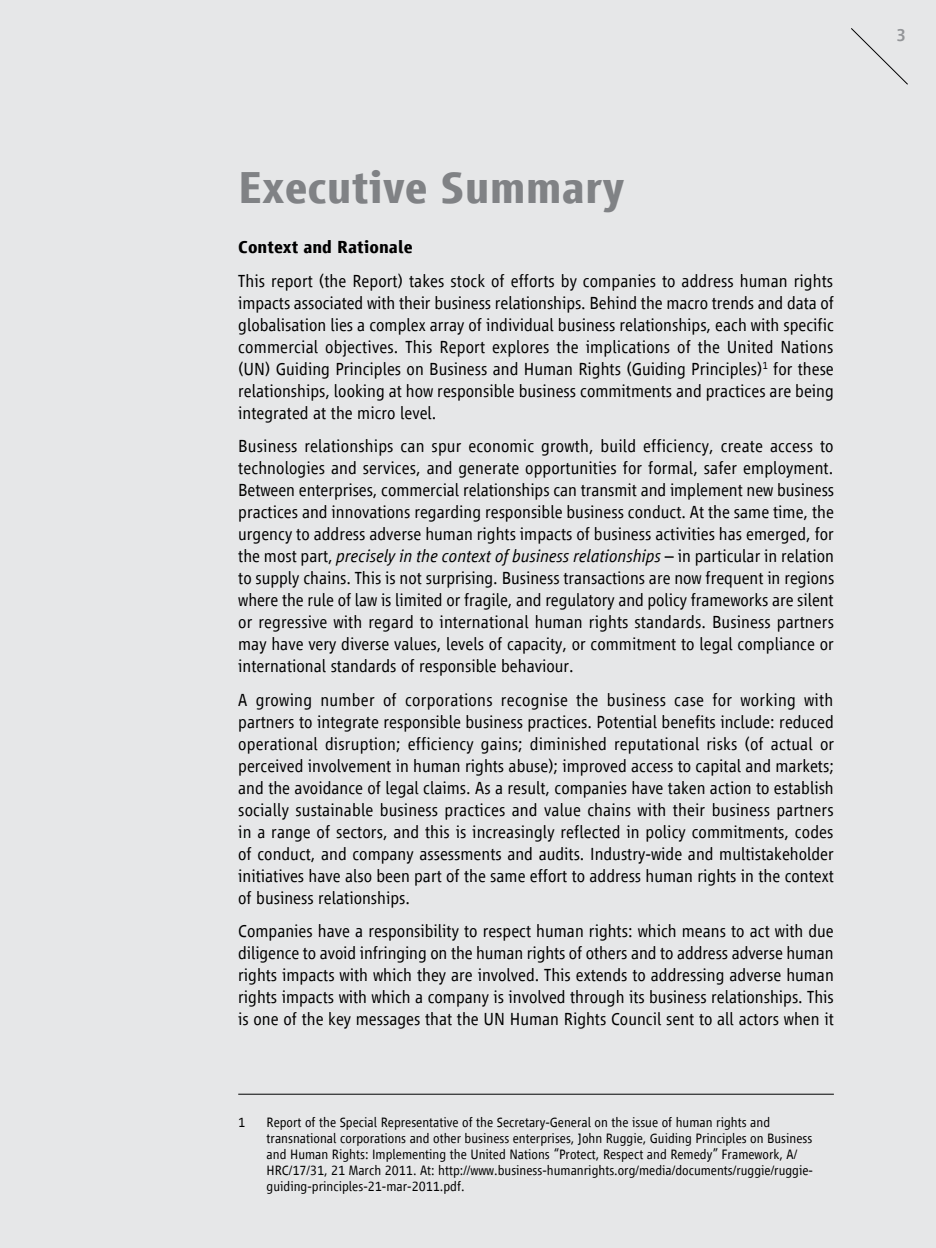
<style>
.page{position:relative;width:936px;height:1248px;background:#fff}
.page>*{position:absolute;margin:0;border:0;box-sizing:border-box;transform-origin:0 0}
.Headings_1_smd{font:700 46px "Vialog LT Com";color:#808285}
.text{font:300 18px/22px "Vialog LT Com";color:#000;text-align:justify}
.headings_3_smd{font:700 18px "Vialog LT Com";color:#000}
.t1{font:500 18px "Vialog LT Com";color:#939598}
.footnotes{font:300 14px/16px "Vialog LT Com";color:#000}
.s1{font-style:italic}
</style>
<div class="page">
<div style="left:0;top:0;width:935px;height:1247px;background:#e6e7e8"></div>
<svg style="left:851px;top:28px;width:57px;height:57px"></svg>
<hr style="left:238px;top:1093px;width:595px;height:1px;background:#000">
<p class="Headings_1_smd" style="left:238px;top:162px;width:387px">Executive Summary</p>
<p class="headings_3_smd" style="left:238px;top:237px;width:176px">Context and Rationale</p>
<p class="text" style="left:238px;top:270px;width:597px">This report (the Report) takes stock of efforts by companies to address human rights impacts associated with their business relationships. Behind the macro trends and data of globalisation lies a complex array of individual business relationships, each with specific commercial objectives. This Report explores the implications of the United Nations (UN) Guiding Principles on Business and Human Rights (Guiding Principles)<sup>1</sup> for these relationships, looking at how responsible business commitments and practices are being integrated at the micro level.</p>
<p class="text" style="left:238px;top:435px;width:597px">Business relationships can spur economic growth, build efficiency, create access to technologies and services, and generate opportunities for formal, safer employment.<br>Between enterprises, commercial relationships can transmit and implement new business practices and innovations regarding responsible business conduct. At the same time, the urgency to address adverse human rights impacts of business activities has emerged, for the most part, <span class="s1">precisely in the context of business relationships</span> – in particular in relation to supply chains. This is not surprising. Business transactions are now frequent in regions where the rule of law is limited or fragile, and regulatory and policy frameworks are silent or regressive with regard to international human rights standards. Business partners may have very diverse values, levels of capacity, or commitment to legal compliance or international standards of responsible behaviour.</p>
<p class="text" style="left:238px;top:688px;width:597px">A growing number of corporations recognise the business case for working with partners to integrate responsible business practices. Potential benefits include: reduced operational disruption; efficiency gains; diminished reputational risks (of actual or perceived involvement in human rights abuse); improved access to capital and markets; and the avoidance of legal claims. As a result, companies have taken action to establish socially sustainable business practices and value chains with their business partners in a range of sectors, and this is increasingly reflected in policy commitments, codes of conduct, and company assessments and audits. Industry-wide and multistakeholder initiatives have also been part of the same effort to address human rights in the context of business relationships.</p>
<p class="text" style="left:238px;top:920px;width:597px">Companies have a responsibility to respect human rights: which means to act with due diligence to avoid infringing on the human rights of others and to address adverse human rights impacts with which they are involved. This extends to addressing adverse human rights impacts with which a company is involved through its business relationships. This is one of the key messages that the UN Human Rights Council sent to all actors when it</p>
<p class="footnotes" style="left:238px;top:1114px;width:9px">1</p>
<p class="footnotes" style="left:266px;top:1114px;width:548px">Report of the Special Representative of the Secretary-General on the issue of human rights and transnational corporations and other business enterprises, John Ruggie, Guiding Principles on Business and Human Rights: Implementing the United Nations “Protect, Respect and Remedy” Framework, A/ HRC/17/31, 21 March 2011. At: http://www.business-humanrights.org/media/documents/ruggie/ruggie&shy;guiding-principles-21-mar-2011.pdf.</p>
<p class="t1" style="left:896px;top:25px;width:11px">3</p>
</div>
